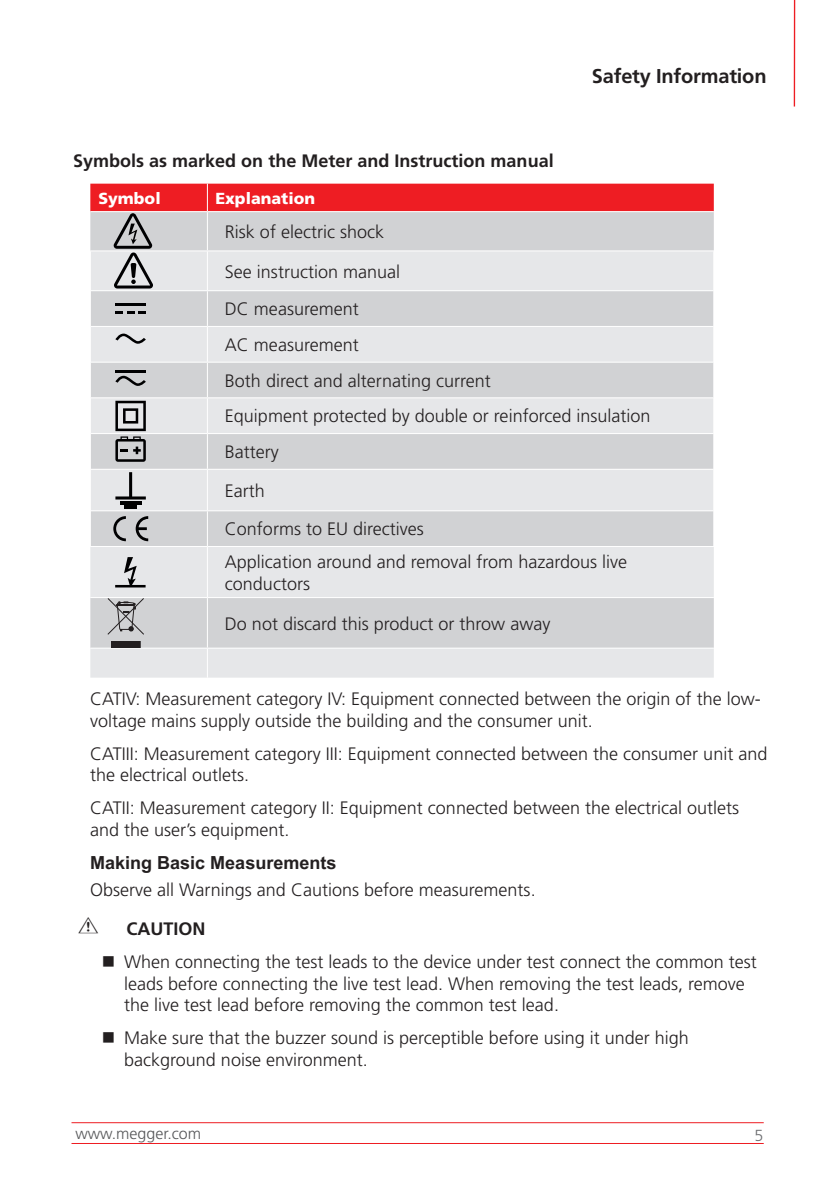
<style>
.page{position:relative;width:840px;height:1191px;background:#fff}
.page>*{position:absolute;margin:0;border:0;box-sizing:border-box;transform-origin:0 0}
.t1{font:700 20px "Frutiger LT Pro";letter-spacing:-.01em;color:#231f20}
.t2{font:300 18px/21.6px "Frutiger LT Pro";color:#231f20}
.t3{font:700 18px "Frutiger LT Pro";color:#231f20}
.t4{font:700 18px "Arial Unicode MS";color:#231f20}
.t5{font:900 16px "Frutiger LT Pro";color:#fff}
.t6{font:300 16px "Frutiger LT Pro";color:#57585a}
.t7{font:300 16px "Frutiger LT Pro";color:#6c6d70}
</style>
<div class="page">
<svg style="left:90px;top:288px;width:623px;height:389px;background:#dbdcde"></svg>
<hr style="left:207px;top:251px;width:1px;height:39px;background:#fff">
<hr style="left:91px;top:290px;width:116px;height:1px;background:#fff">
<hr style="left:207px;top:290px;width:506px;height:1px;background:#fff">
<hr style="left:207px;top:291px;width:1px;height:35px;background:#fff">
<hr style="left:91px;top:326px;width:116px;height:1px;background:#fff">
<hr style="left:207px;top:326px;width:506px;height:1px;background:#fff">
<hr style="left:207px;top:327px;width:1px;height:35px;background:#fff">
<hr style="left:91px;top:362px;width:116px;height:1px;background:#fff">
<hr style="left:207px;top:362px;width:506px;height:1px;background:#fff">
<hr style="left:207px;top:363px;width:1px;height:34px;background:#fff">
<hr style="left:91px;top:397px;width:116px;height:1px;background:#fff">
<hr style="left:207px;top:397px;width:506px;height:1px;background:#fff">
<hr style="left:207px;top:398px;width:1px;height:35px;background:#fff">
<hr style="left:91px;top:433px;width:116px;height:1px;background:#fff">
<hr style="left:207px;top:433px;width:506px;height:1px;background:#fff">
<hr style="left:207px;top:434px;width:1px;height:35px;background:#fff">
<hr style="left:91px;top:469px;width:116px;height:1px;background:#fff">
<hr style="left:207px;top:469px;width:506px;height:1px;background:#fff">
<hr style="left:207px;top:470px;width:1px;height:40px;background:#fff">
<hr style="left:91px;top:510px;width:116px;height:1px;background:#fff">
<hr style="left:207px;top:510px;width:506px;height:1px;background:#fff">
<hr style="left:207px;top:511px;width:1px;height:35px;background:#fff">
<hr style="left:90px;top:546px;width:117px;height:1px;background:#fff">
<hr style="left:207px;top:546px;width:506px;height:1px;background:#fff">
<hr style="left:207px;top:547px;width:1px;height:50px;background:#fff">
<hr style="left:90px;top:597px;width:117px;height:1px;background:#fff">
<hr style="left:207px;top:597px;width:506px;height:1px;background:#fff">
<hr style="left:207px;top:598px;width:1px;height:49px;background:#fff">
<hr style="left:90px;top:647px;width:117px;height:1px;background:#fff">
<hr style="left:207px;top:647px;width:506px;height:1px;background:#fff">
<svg style="left:207px;top:648px;width:1px;height:29px"></svg>
<hr style="left:90px;top:251px;width:1px;height:40px;background:#fff">
<hr style="left:90px;top:291px;width:1px;height:35px;background:#fff">
<hr style="left:90px;top:326px;width:1px;height:36px;background:#fff">
<hr style="left:90px;top:362px;width:1px;height:36px;background:#fff">
<hr style="left:90px;top:398px;width:1px;height:35px;background:#fff">
<hr style="left:90px;top:433px;width:1px;height:36px;background:#fff">
<hr style="left:90px;top:469px;width:1px;height:42px;background:#fff">
<hr style="left:90px;top:511px;width:1px;height:35px;background:#fff">
<svg style="left:90px;top:184px;width:623px;height:104px;background:#dea8ab"></svg>
<hr style="left:115px;top:303px;width:31px;height:3px;background:#000001">
<svg style="left:115px;top:311px;width:31px;height:3px"></svg>
<svg style="left:115px;top:333px;width:31px;height:11px"></svg>
<svg style="left:115px;top:376px;width:31px;height:10px"></svg>
<hr style="left:115px;top:371px;width:31px;height:2px;background:#000001">
<svg style="left:115px;top:401px;width:31px;height:61px;background:#88888a"></svg>
<svg style="left:115px;top:472px;width:31px;height:27px"></svg>
<hr style="left:120px;top:501px;width:21px;height:3px;background:#000001">
<svg style="left:124px;top:505px;width:13px;height:3px"></svg>
<svg style="left:113px;top:516px;width:13px;height:25px"></svg>
<svg style="left:136px;top:516px;width:12px;height:25px"></svg>
<svg style="left:115px;top:557px;width:30px;height:30px"></svg>
<div style="left:111px;top:641px;width:29px;height:6px;background:#231f20"></div>
<svg style="left:107px;top:598px;width:37px;height:40px"></svg>
<hr style="left:71px;top:1122px;width:692px;height:1px;background:#ee1d23">
<hr style="left:71px;top:1143px;width:692px;height:1px;background:#ee1d23">
<hr style="left:793px;top:0;width:1px;height:106px;background:#ee1d23">
<p class="t1" style="left:591px;top:64px;width:176px">Safety Information</p>
<p class="t3" style="left:73px;top:150px;width:482px">Symbols as marked on the Meter and Instruction manual</p>
<p class="t5" style="left:98px;top:188px;width:64px">Symbol</p>
<p class="t5" style="left:215px;top:188px;width:101px">Explanation</p>
<p class="t2" style="left:225px;top:212px;width:177px;line-height:39.6px">Risk of electric shock<br>See instruction manual</p>
<p class="t2" style="left:225px;top:291px;width:427px;line-height:35.6px">DC measurement<br>AC measurement<br>Both direct and alternating current<br>Equipment protected by double or reinforced insulation<br>Battery</p>
<p class="t2" style="left:225px;top:471px;width:200px;line-height:38.6px">Earth<br>Conforms to EU directives</p>
<p class="t2" style="left:225px;top:551px;width:403px">Application around and removal from hazardous live conductors</p>
<p class="t2" style="left:225px;top:612px;width:327px">Do not discard this product or throw away</p>
<p class="t2" style="left:90px;top:688px;width:671px">CATIV: Measurement category IV: Equipment connected between the origin of the low&shy;voltage mains supply outside the building and the consumer unit.</p>
<p class="t2" style="left:90px;top:742px;width:678px">CATIII: Measurement category III: Equipment connected between the consumer unit and the electrical outlets.</p>
<p class="t2" style="left:90px;top:797px;width:650px">CATII: Measurement category II: Equipment connected between the electrical outlets and the user’s equipment.</p>
<p class="t4" style="left:90px;top:849px;width:248px">Making Basic Measurements</p>
<p class="t2" style="left:90px;top:879px;width:447px">Observe all Warnings and Cautions before measurements.</p>
<p class="t3" style="left:126px;top:918px;width:81px">CAUTION</p>
<p class="t2" style="left:124px;top:951px;width:634px">When connecting the test leads to the device under test connect the common test leads before connecting the live test lead. When removing the test leads, remove the live test lead before removing the common test lead.</p>
<p class="t2" style="left:124px;top:1027px;width:566px">Make sure that the buzzer sound is perceptible before using it under high background noise environment.</p>
<p class="t6" style="left:75px;top:1124px;width:127px">www.megger.com</p>
<p class="t7" style="left:754px;top:1126px;width:10px">5</p>
</div>
